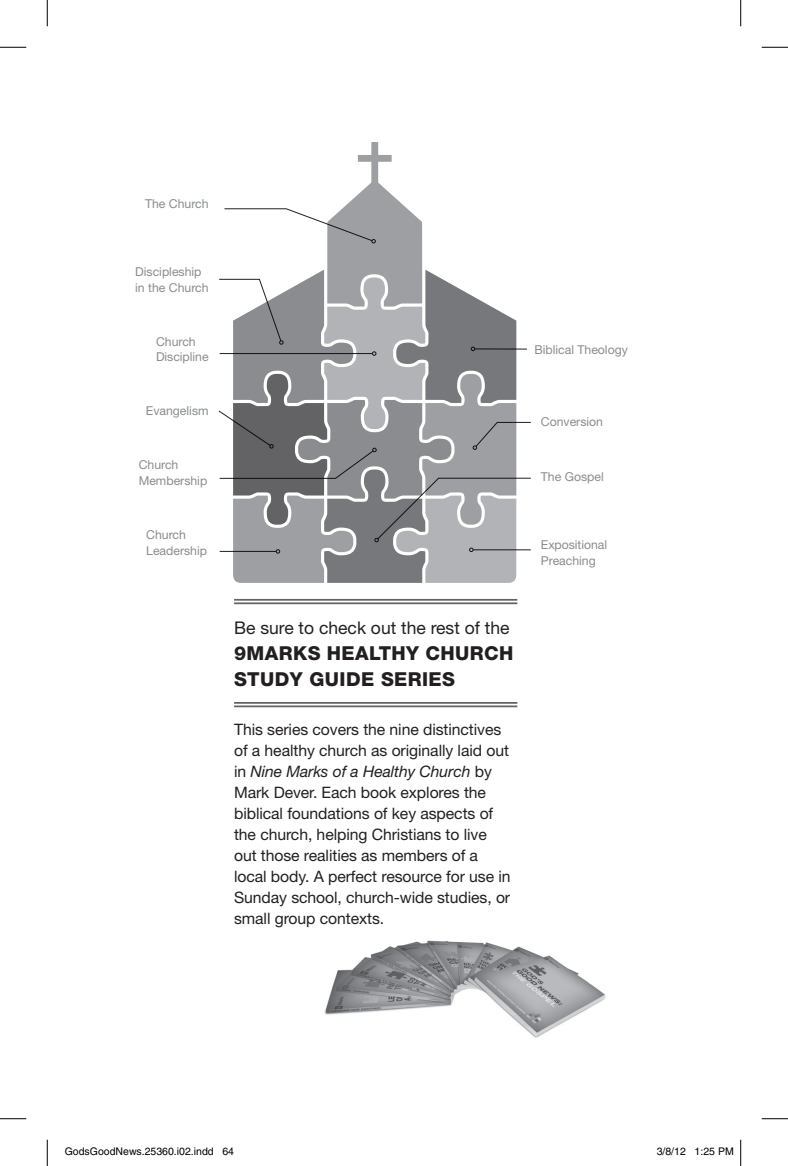
<style>
.page{position:relative;width:788px;height:1166px;background:#fff}
.page>*{position:absolute;margin:0;border:0;box-sizing:border-box;transform-origin:0 0}
.t1{font:800 19.25px/26.2px "Helvetica Neue";letter-spacing:.02em;color:#231f20}
.t2{font:17.5px "Helvetica Neue";color:#231f20}
.t3{font:15.75px/21px "Helvetica Neue";letter-spacing:-.005em;color:#231f20}
.t4{font:12.25px/15.8px "Helvetica Neue";color:#8a8c8f}
.t5{font:10.5px "Helvetica";color:#000}
.s1{font-style:italic}
</style>
<div class="page">
<img style="left:324px;top:940px;width:282px;height:98px">
<hr style="left:234px;top:599px;width:283px;height:1px;background:#636366">
<hr style="left:234px;top:602px;width:283px;height:2px;background:#636366">
<hr style="left:234px;top:702px;width:283px;height:1px;background:#636366">
<hr style="left:234px;top:705px;width:283px;height:2px;background:#636366">
<svg style="left:218px;top:142px;width:313px;height:441px"></svg>
<svg style="left:0;top:47px;width:26px;height:1px"></svg>
<svg style="left:761px;top:47px;width:27px;height:1px"></svg>
<svg style="left:0;top:1118px;width:26px;height:1px"></svg>
<svg style="left:761px;top:1118px;width:27px;height:1px"></svg>
<svg style="left:47px;top:0;width:1px;height:26px"></svg>
<svg style="left:47px;top:1139px;width:1px;height:27px"></svg>
<svg style="left:740px;top:0;width:1px;height:26px"></svg>
<svg style="left:740px;top:1139px;width:1px;height:27px"></svg>
<p class="t4" style="left:145px;top:195px;width:65px">The Church</p>
<p class="t4" style="left:135px;top:263px;width:75px">Discipleship in the Church</p>
<p class="t4" style="left:156px;top:333px;width:54px">Church<br>Discipline</p>
<p class="t4" style="left:146px;top:403px;width:64px">Evangelism</p>
<p class="t4" style="left:139px;top:457px;width:70px">Church<br>Membership</p>
<p class="t4" style="left:146px;top:527px;width:62px">Church<br>Leadership</p>
<p class="t4" style="left:534px;top:341px;width:95px">Biblical Theology</p>
<p class="t2" style="left:234px;top:617px;width:277px">Be sure to check out the rest of the</p>
<p class="t1" style="left:234px;top:640px;width:281px">9MARKS HEALTHY CHURCH<br>STUDY GUIDE SERIES</p>
<p class="t3" style="left:234px;top:719px;width:278px">This series covers the nine distinctives of a healthy church as originally laid out in <span class="s1">Nine Marks of a Healthy Church</span> by Mark Dever. Each book explores the biblical foundations of key aspects of the church, helping Christians to live out those realities as members of a local body. A perfect resource for use in Sunday school, church-wide studies, or small group contexts.</p>
<p class="t4" style="left:541px;top:414px;width:64px">Conversion</p>
<p class="t4" style="left:541px;top:469px;width:64px">The Gospel</p>
<p class="t4" style="left:541px;top:536px;width:68px">Expositional<br>Preaching</p>
<p class="t5" style="left:65px;top:1145px;width:171px">GodsGoodNews.25360.i02.indd 64</p>
<p class="t5" style="left:656px;top:1145px;width:79px">3/8/12 1:25 PM</p>
</div>
